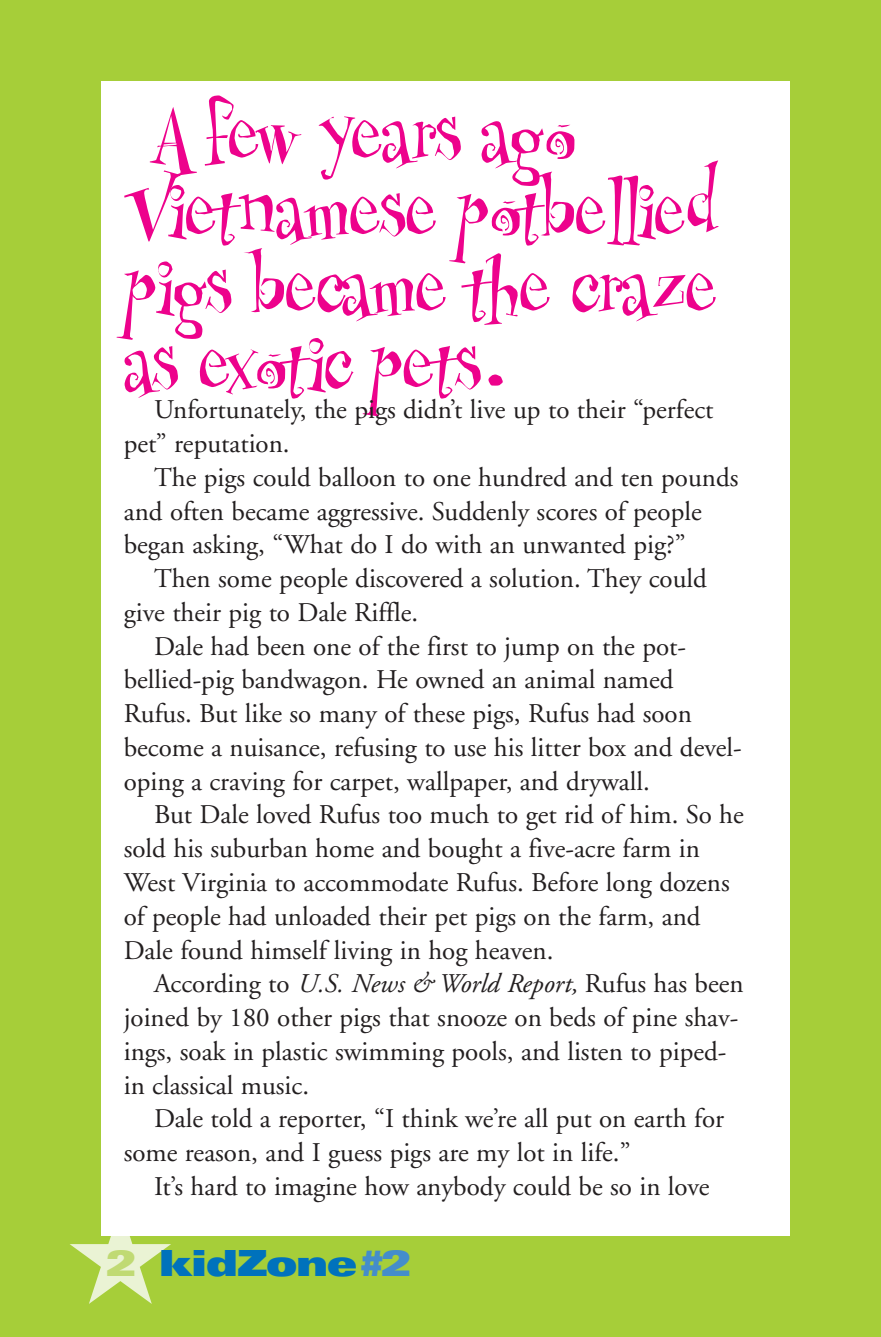
<style>
.page{position:relative;width:881px;height:1337px;background:#fff}
.page>*{position:absolute;margin:0;border:0;box-sizing:border-box;transform-origin:0 0}
.t1{font:72px/76.5px "Uncle Stinky";letter-spacing:-.02em;color:#ed028c}
.t2{font:900 expanded 36px "Univers";letter-spacing:-.05em;color:#0072bc}
.t3{font:27px/33.8px "Adobe Garamond";color:#231f20}
.s1{font-style:italic}
.s2{color:#eaf3d4}
.s3{color:#c0da73}
.s4{color:#448dcb}
</style>
<div class="page">
<div style="left:0;top:0;width:871px;height:1336px;background:#a6ce39"></div>
<div style="left:861px;top:0;width:20px;height:1336px;background:#a6ce39"></div>
<div style="left:101px;top:81px;width:689px;height:1154px;background:#fff"></div>
<h1 class="t1" style="left:124px;top:92px;width:595px;text-indent:30px">A few years ago<br>Vietnamese potbellied pigs became the craze as exotic pets.</h1>
<p class="t3" style="left:124px;top:395px;width:591px;text-indent:30px">Unfortunately, the pigs didn’t live up to their “perfect pet” reputation.</p>
<p class="t3" style="left:124px;top:463px;width:616px;text-indent:30px">The pigs could balloon to one hundred and ten pounds and often became aggressive. Suddenly scores of people began asking, “What do I do with an unwanted pig?”</p>
<p class="t3" style="left:124px;top:564px;width:585px;text-indent:30px">Then some people discovered a solution. They could give their pig to Dale Riffle.</p>
<p class="t3" style="left:124px;top:631px;width:620px;text-indent:30px">Dale had been one of the first to jump on the pot - bellied-pig bandwagon. He owned an animal named Rufus. But like so many of these pigs, Rufus had soon become a nuisance, refusing to use his litter box and devel&shy;oping a craving for carpet, wallpaper, and drywall.</p>
<p class="t3" style="left:124px;top:800px;width:622px;text-indent:30px">But Dale loved Rufus too much to get rid of him. So he sold his suburban home and bought a five-acre farm in West Virginia to accommodate Rufus. Before long dozens of people had unloaded their pet pigs on the farm, and Dale found himself living in hog heaven.</p>
<p class="t3" style="left:124px;top:969px;width:621px;text-indent:30px">According to <span class="s1">U.S. News &amp; World Report,</span> Rufus has been joined by 180 other pigs that snooze on beds of pine shav&shy;ings, soak in plastic swimming pools, and listen to piped&shy;in classical music.</p>
<p class="t3" style="left:124px;top:1104px;width:602px;text-indent:30px">Dale told a reporter, “I think we’re all put on earth for some reason, and I guess pigs are my lot in life.”</p>
<p class="t3" style="left:154px;top:1171px;width:557px">It’s hard to imagine how anybody could be so in love</p>
<h2 class="t2" style="left:65px;top:1250px;width:347px"><span class="s2">★</span><span class="s3">2</span> kidZone<span class="s4">#2</span></h2>
</div>
